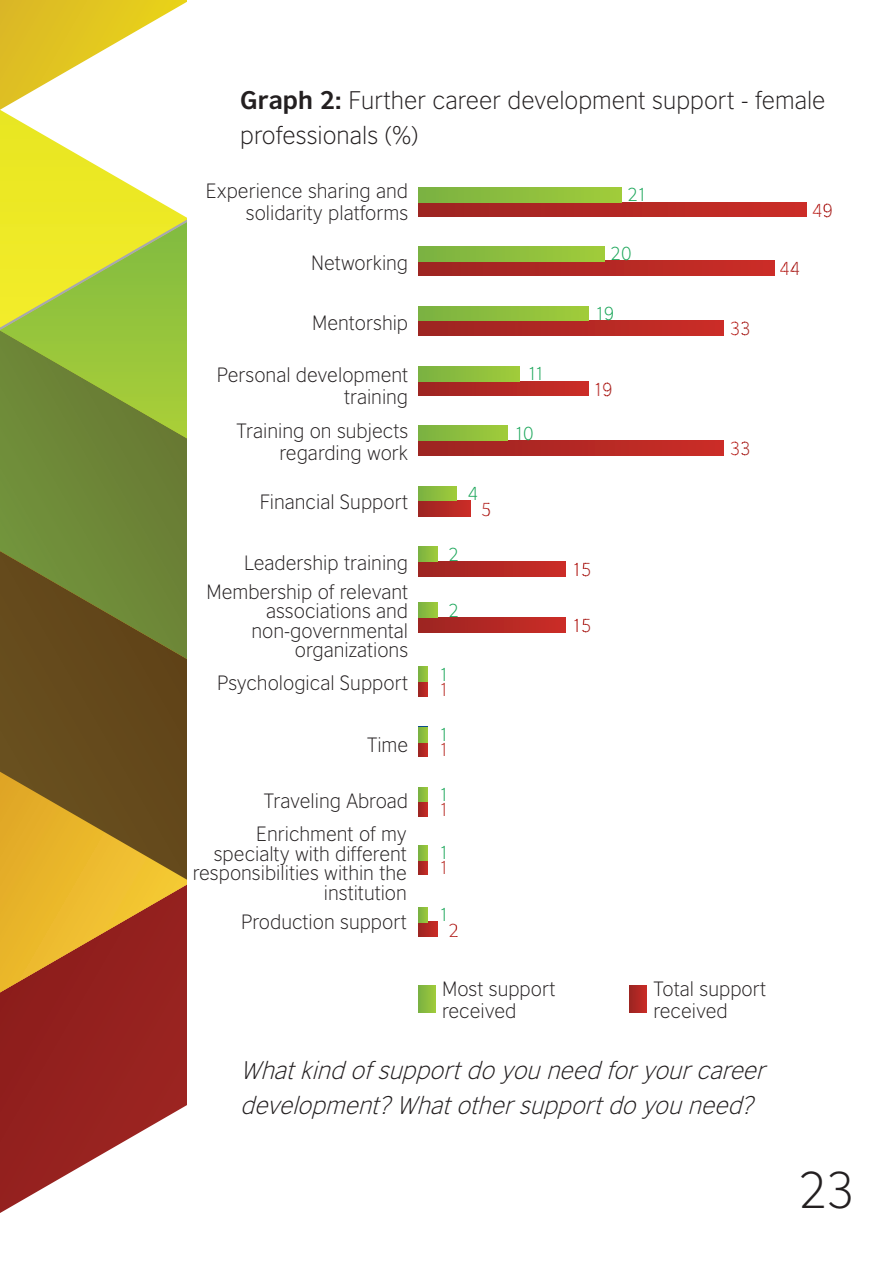
<style>
.page{position:relative;width:893px;height:1263px;background:#fff}
.page>*{position:absolute;margin:0;border:0;box-sizing:border-box;transform-origin:0 0}
.t1{font:300 48.6px "British Council Sans Tur";color:#231f20}
.t2{font:italic 300 24px/34.5px "British Council Sans Tur";color:#231f20}
.t3{font:300 24px/34.5px "British Council Sans Tur";color:#231f20}
.t4{font:300 19.5px/19.5px "British Council Sans Tur";color:#231f20;text-align:right}
.t5{font:300 17.7px "British Council Sans Tur";letter-spacing:-.08em;color:#19a558}
.t6{font:300 17.7px "British Council Sans Tur";color:#bf2b25}
.t7{font:300 17.7px "British Council Sans Tur";color:#bd2b25}
.t8{font:300 17.7px "British Council Sans Tur";color:#b72a24}
.t9{font:300 17.7px "British Council Sans Tur";color:#c02b25}
.t10{font:300 17.7px "British Council Sans Tur";color:#b52724}
.s1{font-weight:700}
.s2{color:#b52724}
</style>
<div class="page">
<svg style="left:0;top:996px;width:187px;height:217px"></svg>
<svg style="left:0;top:0;width:187px;height:996px"></svg>
<svg style="left:0;top:441px;width:187px;height:110px;background:#6d8637"></svg>
<svg style="left:0;top:220px;width:187px;height:221px;background:#a0bc36"></svg>
<svg style="left:0;top:551px;width:187px;height:331px;background:#7c6522"></svg>
<div style="left:419px;top:986px;width:16px;height:26px;background:linear-gradient(to bottom,#8ebe3e,#8ebe3e)"></div>
<svg style="left:630px;top:986px;width:17px;height:26px"></svg>
<svg style="left:418px;top:202px;width:388px;height:15px;background:#b22d24"></svg>
<svg style="left:418px;top:188px;width:203px;height:14px;background:#8dbe3d"></svg>
<svg style="left:418px;top:261px;width:356px;height:15px;background:#b22d24"></svg>
<svg style="left:418px;top:246px;width:187px;height:15px;background:#8dbe3d"></svg>
<svg style="left:418px;top:440px;width:306px;height:15px;background:#b32824"></svg>
<svg style="left:418px;top:426px;width:90px;height:15px"></svg>
<svg style="left:418px;top:561px;width:147px;height:15px;background:#b32823"></svg>
<svg style="left:418px;top:547px;width:19px;height:15px"></svg>
<svg style="left:418px;top:617px;width:147px;height:15px;background:#b32823"></svg>
<svg style="left:418px;top:603px;width:19px;height:15px"></svg>
<svg style="left:418px;top:321px;width:306px;height:15px;background:#b32823"></svg>
<svg style="left:418px;top:306px;width:170px;height:15px;background:#8dbe3d"></svg>
<svg style="left:418px;top:381px;width:170px;height:15px;background:#b22e25"></svg>
<svg style="left:418px;top:367px;width:102px;height:14px"></svg>
<div style="left:418px;top:500px;width:52px;height:16px;background:linear-gradient(to right,#9c2422,#c92c26)"></div>
<svg style="left:418px;top:487px;width:39px;height:13px"></svg>
<div style="left:418px;top:726px;width:10px;height:15px;background:#0b4c8b"></div>
<svg style="left:418px;top:742px;width:10px;height:15px"></svg>
<svg style="left:418px;top:727px;width:10px;height:15px"></svg>
<svg style="left:418px;top:682px;width:10px;height:14px"></svg>
<svg style="left:418px;top:667px;width:10px;height:15px"></svg>
<svg style="left:418px;top:802px;width:10px;height:14px"></svg>
<svg style="left:418px;top:787px;width:10px;height:15px"></svg>
<svg style="left:418px;top:860px;width:10px;height:14px"></svg>
<svg style="left:418px;top:845px;width:10px;height:15px"></svg>
<svg style="left:418px;top:921px;width:19px;height:15px"></svg>
<svg style="left:418px;top:907px;width:10px;height:15px"></svg>
<p class="t3" style="left:240px;top:85px;width:587px"><span class="s1">Graph 2:</span> Further career development support - female professionals (%)</p>
<p class="t4" style="left:206px;top:181px;width:204px;line-height:22.5px">Experience sharing and solidarity platforms</p>
<p class="t5" style="left:628px;top:187px;width:21px">21</p>
<p class="t5" style="left:610px;top:245px;width:23px">20</p>
<p class="t4" style="left:311px;top:254px;width:98px">Networking</p>
<p class="t6" style="left:779px;top:261px;width:23px">4<span class="s2">4</span></p>
<p class="t5" style="left:595px;top:305px;width:21px">19</p>
<p class="t4" style="left:312px;top:314px;width:98px">Mentorship</p>
<p class="t6" style="left:730px;top:321px;width:23px">3<span class="s2">3</span></p>
<p class="t4" style="left:217px;top:365px;width:193px;line-height:22.5px">Personal development training</p>
<p class="t4" style="left:236px;top:421px;width:173px;line-height:22.5px">Training on subjects regarding work</p>
<p class="t5" style="left:468px;top:486px;width:12px">4</p>
<p class="t4" style="left:260px;top:494px;width:150px">Financial Support</p>
<p class="t10" style="left:481px;top:501px;width:12px">5</p>
<p class="t5" style="left:527px;top:366px;width:19px">11</p>
<p class="t5" style="left:514px;top:425px;width:21px">10</p>
<p class="t7" style="left:593px;top:381px;width:21px">1<span class="s2">9</span></p>
<p class="t5" style="left:449px;top:546px;width:12px">2</p>
<p class="t4" style="left:244px;top:554px;width:166px">Leadership training</p>
<p class="t7" style="left:572px;top:561px;width:21px">1<span class="s2">5</span></p>
<p class="t4" style="left:206px;top:583px;width:203px">Membership of relevant associations and non-governmental organizations</p>
<p class="t5" style="left:449px;top:602px;width:12px">2</p>
<p class="t5" style="left:439px;top:666px;width:12px">1</p>
<p class="t4" style="left:217px;top:675px;width:193px">Psychological Support</p>
<p class="t8" style="left:439px;top:681px;width:12px">1</p>
<p class="t5" style="left:439px;top:726px;width:12px">1</p>
<p class="t4" style="left:367px;top:737px;width:43px">Time</p>
<p class="t8" style="left:439px;top:741px;width:12px">1</p>
<p class="t5" style="left:439px;top:786px;width:12px">1</p>
<p class="t4" style="left:264px;top:793px;width:146px">Traveling Abroad</p>
<p class="t8" style="left:439px;top:801px;width:12px">1</p>
<p class="t4" style="left:193px;top:826px;width:216px">Enrichment of my specialty with different responsibilities within the institution</p>
<p class="t5" style="left:439px;top:844px;width:12px">1</p>
<p class="t8" style="left:439px;top:859px;width:12px">1</p>
<p class="t5" style="left:439px;top:906px;width:12px">1</p>
<p class="t4" style="left:241px;top:914px;width:167px">Production support</p>
<p class="t10" style="left:449px;top:922px;width:12px">2</p>
<p class="t7" style="left:572px;top:617px;width:21px">1<span class="s2">5</span></p>
<p class="t6" style="left:730px;top:440px;width:23px">3<span class="s2">3</span></p>
<p class="t9" style="left:812px;top:202px;width:23px">4<span class="s2">9</span></p>
<p class="t4" style="left:442px;top:979px;width:115px;line-height:22.5px;text-align:left">Most support received</p>
<p class="t4" style="left:653px;top:979px;width:114px;line-height:22.5px;text-align:left">Total support received</p>
<p class="t2" style="left:240px;top:1055px;width:532px">Whatkind of supportdo you need foryourcareer development?Whatothersupportdo you need?</p>
<h1 class="t1" style="left:799px;top:1167px;width:58px">23</h1>
</div>
